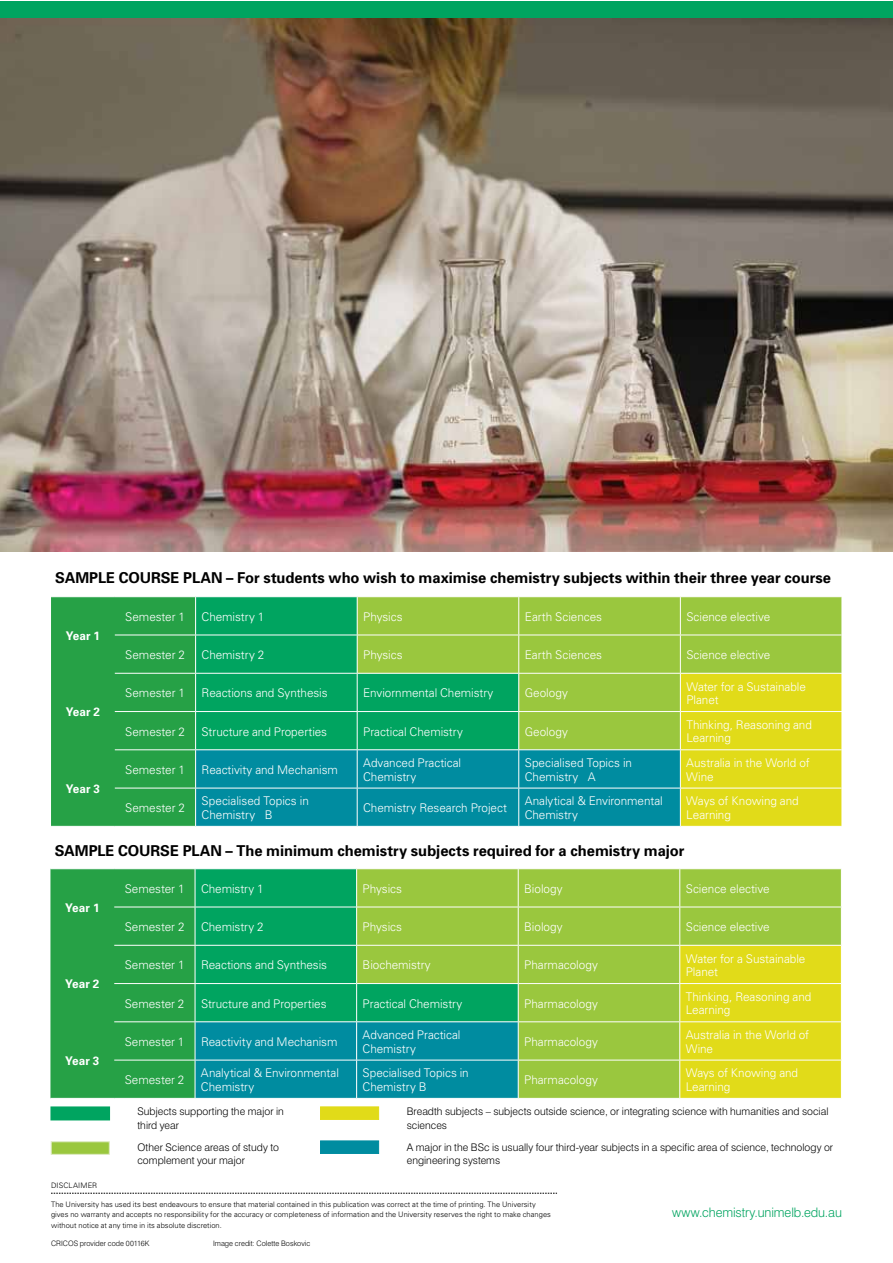
<style>
.page{position:relative;width:893px;height:1263px;background:#fff}
.page>*{position:absolute;margin:0;border:0;box-sizing:border-box;transform-origin:0 0}
.t1{font:700 15px "Univers";color:#000}
.t2{font:300 13.2px "Swiss 721 BT";letter-spacing:-.005em;color:#00a460}
.t3{font:300 12px/13.5px "Univers";letter-spacing:-.005em;color:#fff}
.t4{font:700 12px "Univers";letter-spacing:.005em;color:#fff}
.t5{font:300 10.5px/13.5px "Swiss 721 BT";color:#000}
.t6{font:300 7.5px/10.5px "Univers LT Std";letter-spacing:.005em;color:#000}
.t7{font:300 7.5px "Swiss 721 BT";letter-spacing:.005em;color:#000}
</style>
<div class="page">
<svg style="left:51px;top:597px;width:791px;height:229px;background:#53b159"></svg>
<hr style="left:519px;top:749px;width:161px;height:1px;background:#fff">
<hr style="left:518px;top:750px;width:1px;height:38px;background:#fff">
<hr style="left:680px;top:750px;width:1px;height:38px;background:#fff">
<hr style="left:519px;top:788px;width:161px;height:1px;background:#fff">
<hr style="left:518px;top:788px;width:1px;height:38px;background:#fff">
<hr style="left:680px;top:788px;width:1px;height:38px;background:#fff">
<div style="left:50px;top:1106px;width:60px;height:14px;background:#00a460;border:2px solid #00a460"></div>
<div style="left:51px;top:1141px;width:58px;height:13px;background:#9ac73e;border:1px solid #ddeac1"></div>
<div style="left:320px;top:1107px;width:59px;height:12px;background:#e1db19"></div>
<div style="left:320px;top:1141px;width:59px;height:12px;background:#008ca0"></div>
<div style="left:519px;top:869px;width:322px;height:229px;background:#9ac73e"></div>
<div style="left:680px;top:946px;width:161px;height:152px;background:#e1db19"></div>
<svg style="left:50px;top:869px;width:468px;height:229px;background:#28a462"></svg>
<hr style="left:195px;top:869px;width:1px;height:38px;background:#fff">
<hr style="left:356px;top:869px;width:1px;height:38px;background:#fff">
<hr style="left:679px;top:869px;width:1px;height:38px;background:#fff">
<hr style="left:114px;top:907px;width:81px;height:1px;background:#fff">
<hr style="left:195px;top:907px;width:162px;height:1px;background:#fff">
<hr style="left:195px;top:907px;width:1px;height:38px;background:#fff">
<hr style="left:357px;top:907px;width:161px;height:1px;background:#fff">
<hr style="left:356px;top:907px;width:1px;height:38px;background:#fff">
<hr style="left:518px;top:907px;width:162px;height:1px;background:#fff">
<hr style="left:680px;top:907px;width:162px;height:1px;background:#fff">
<hr style="left:679px;top:907px;width:1px;height:38px;background:#fff">
<hr style="left:114px;top:945px;width:81px;height:1px;background:#fff">
<hr style="left:195px;top:945px;width:162px;height:1px;background:#fff">
<hr style="left:195px;top:946px;width:1px;height:37px;background:#fff">
<hr style="left:357px;top:945px;width:161px;height:1px;background:#fff">
<hr style="left:356px;top:946px;width:1px;height:37px;background:#fff">
<hr style="left:518px;top:945px;width:162px;height:1px;background:#fff">
<hr style="left:680px;top:945px;width:162px;height:1px;background:#fff">
<hr style="left:679px;top:946px;width:1px;height:37px;background:#fff">
<hr style="left:114px;top:983px;width:81px;height:1px;background:#fff">
<hr style="left:195px;top:983px;width:162px;height:1px;background:#fff">
<hr style="left:195px;top:984px;width:1px;height:37px;background:#fff">
<hr style="left:357px;top:983px;width:161px;height:1px;background:#fff">
<hr style="left:356px;top:984px;width:1px;height:37px;background:#fff">
<hr style="left:518px;top:983px;width:162px;height:1px;background:#fff">
<hr style="left:680px;top:983px;width:162px;height:1px;background:#fff">
<hr style="left:679px;top:984px;width:1px;height:37px;background:#fff">
<hr style="left:114px;top:1021px;width:81px;height:1px;background:#fff">
<hr style="left:195px;top:1021px;width:162px;height:1px;background:#fff">
<hr style="left:195px;top:1022px;width:1px;height:38px;background:#fff">
<hr style="left:357px;top:1021px;width:161px;height:1px;background:#fff">
<hr style="left:356px;top:1022px;width:1px;height:38px;background:#fff">
<hr style="left:518px;top:1021px;width:162px;height:1px;background:#fff">
<hr style="left:680px;top:1021px;width:162px;height:1px;background:#fff">
<hr style="left:679px;top:1022px;width:1px;height:38px;background:#fff">
<hr style="left:114px;top:1060px;width:81px;height:1px;background:#fff">
<hr style="left:195px;top:1060px;width:162px;height:1px;background:#fff">
<hr style="left:195px;top:1060px;width:1px;height:38px;background:#fff">
<hr style="left:357px;top:1060px;width:161px;height:1px;background:#fff">
<hr style="left:356px;top:1060px;width:1px;height:38px;background:#fff">
<hr style="left:518px;top:1060px;width:162px;height:1px;background:#fff">
<hr style="left:680px;top:1060px;width:162px;height:1px;background:#fff">
<hr style="left:679px;top:1060px;width:1px;height:38px;background:#fff">
<img style="left:0;top:18px;width:892px;height:533px">
<svg style="left:51px;top:1193px;width:506px;height:1px"></svg>
<div style="left:0;top:1px;width:892px;height:17px;background:#00a460"></div>
<p class="t1" style="left:55px;top:568px;width:777px">SAMPLE COURSE PLAN – For students who wish to maximise chemistry subjects within their three year course</p>
<p class="t4" style="left:66px;top:628px;width:36px">Year 1</p>
<p class="t4" style="left:66px;top:704px;width:36px">Year 2</p>
<p class="t4" style="left:66px;top:781px;width:36px">Year 3</p>
<p class="t3" style="left:125px;top:609px;width:61px">Semester 1</p>
<p class="t3" style="left:202px;top:609px;width:64px">Chemistry 1</p>
<p class="t3" style="left:363px;top:609px;width:41px">Physics</p>
<p class="t3" style="left:525px;top:609px;width:79px">Earth Sciences</p>
<p class="t3" style="left:686px;top:609px;width:85px">Science elective</p>
<p class="t3" style="left:125px;top:648px;width:61px">Semester 2</p>
<p class="t3" style="left:202px;top:648px;width:64px">Chemistry 2</p>
<p class="t3" style="left:363px;top:648px;width:41px">Physics</p>
<p class="t3" style="left:525px;top:648px;width:79px">Earth Sciences</p>
<p class="t3" style="left:686px;top:648px;width:85px">Science elective</p>
<p class="t3" style="left:125px;top:686px;width:61px">Semester 1</p>
<p class="t3" style="left:202px;top:686px;width:128px">Reactions and Synthesis</p>
<p class="t3" style="left:363px;top:686px;width:132px">Enviornmental Chemistry</p>
<p class="t3" style="left:525px;top:686px;width:45px">Geology</p>
<p class="t3" style="left:686px;top:679px;width:121px">Water for a Sustainable<br>Planet</p>
<p class="t3" style="left:125px;top:724px;width:61px">Semester 2</p>
<p class="t3" style="left:202px;top:724px;width:127px">Structure and Properties</p>
<p class="t3" style="left:363px;top:724px;width:101px">Practical Chemistry</p>
<p class="t3" style="left:525px;top:724px;width:45px">Geology</p>
<p class="t3" style="left:686px;top:717px;width:127px">Thinking, Reasoning and<br>Learning</p>
<p class="t3" style="left:125px;top:762px;width:61px">Semester 1</p>
<p class="t3" style="left:202px;top:762px;width:138px">Reactivity and Mechanism</p>
<p class="t3" style="left:363px;top:756px;width:99px">Advanced Practical<br>Chemistry</p>
<p class="t3" style="left:525px;top:756px;width:109px">Specialised Topics in<br>Chemistry A</p>
<p class="t3" style="left:686px;top:756px;width:125px">Australia in the World of<br>Wine</p>
<p class="t3" style="left:125px;top:801px;width:61px">Semester 2</p>
<p class="t3" style="left:202px;top:794px;width:109px">Specialised Topics in<br>Chemistry B</p>
<p class="t3" style="left:363px;top:801px;width:145px">Chemistry Research Project</p>
<p class="t3" style="left:525px;top:794px;width:139px">Analytical &amp; Environmental<br>Chemistry</p>
<p class="t3" style="left:686px;top:794px;width:114px">Ways of Knowing and<br>Learning</p>
<p class="t1" style="left:55px;top:840px;width:631px">SAMPLE COURSE PLAN – The minimum chemistry subjects required for a chemistry major</p>
<p class="t4" style="left:65px;top:900px;width:36px">Year 1</p>
<p class="t4" style="left:65px;top:976px;width:36px">Year 2</p>
<p class="t4" style="left:65px;top:1053px;width:36px">Year 3</p>
<p class="t3" style="left:125px;top:881px;width:61px">Semester 1</p>
<p class="t3" style="left:201px;top:881px;width:64px">Chemistry 1</p>
<p class="t3" style="left:363px;top:881px;width:41px">Physics</p>
<p class="t3" style="left:524px;top:881px;width:40px">Biology</p>
<p class="t3" style="left:686px;top:881px;width:85px">Science elective</p>
<p class="t3" style="left:125px;top:920px;width:61px">Semester 2</p>
<p class="t3" style="left:201px;top:920px;width:64px">Chemistry 2</p>
<p class="t3" style="left:363px;top:920px;width:41px">Physics</p>
<p class="t3" style="left:524px;top:920px;width:40px">Biology</p>
<p class="t3" style="left:686px;top:920px;width:85px">Science elective</p>
<p class="t3" style="left:125px;top:958px;width:61px">Semester 1</p>
<p class="t3" style="left:201px;top:958px;width:128px">Reactions and Synthesis</p>
<p class="t3" style="left:363px;top:958px;width:70px">Biochemistry</p>
<p class="t3" style="left:524px;top:958px;width:75px">Pharmacology</p>
<p class="t3" style="left:686px;top:951px;width:121px">Water for a Sustainable<br>Planet</p>
<p class="t3" style="left:125px;top:996px;width:61px">Semester 2</p>
<p class="t3" style="left:201px;top:996px;width:127px">Structure and Properties</p>
<p class="t3" style="left:363px;top:996px;width:101px">Practical Chemistry</p>
<p class="t3" style="left:524px;top:996px;width:75px">Pharmacology</p>
<p class="t3" style="left:686px;top:989px;width:127px">Thinking, Reasoning and<br>Learning</p>
<p class="t3" style="left:125px;top:1034px;width:61px">Semester 1</p>
<p class="t3" style="left:201px;top:1034px;width:138px">Reactivity and Mechanism</p>
<p class="t3" style="left:363px;top:1028px;width:99px">Advanced Practical<br>Chemistry</p>
<p class="t3" style="left:524px;top:1034px;width:75px">Pharmacology</p>
<p class="t3" style="left:686px;top:1028px;width:125px">Australia in the World of<br>Wine</p>
<p class="t3" style="left:125px;top:1073px;width:61px">Semester 2</p>
<p class="t3" style="left:201px;top:1066px;width:139px">Analytical &amp; Environmental<br>Chemistry</p>
<p class="t3" style="left:363px;top:1066px;width:108px">Specialised Topics in<br>Chemistry B</p>
<p class="t3" style="left:524px;top:1073px;width:75px">Pharmacology</p>
<p class="t3" style="left:686px;top:1066px;width:114px">Ways of Knowing and<br>Learning</p>
<p class="t5" style="left:137px;top:1104px;width:148px">Subjects supporting the major in third year</p>
<p class="t5" style="left:137px;top:1140px;width:143px">Other Science areas of study to complement your major</p>
<p class="t5" style="left:407px;top:1104px;width:423px">Breadth subjects – subjects outside science, or integrating science with humanities and social sciences</p>
<p class="t5" style="left:407px;top:1140px;width:428px">A major in the BSc is usually four third-year subjects in a specific area of science, technology or engineering systems</p>
<p class="t6" style="left:51px;top:1180px;width:48px">DISCLAIMER</p>
<p class="t6" style="left:51px;top:1199px;width:501px">The University has used its best endeavours to ensure that material contained in this publication was correct at the time of printing. The University gives no warranty and accepts no responsibility for the accuracy or completeness of information and the University reserves the right to make changes without notice at any time in its absolute discretion.</p>
<p class="t7" style="left:51px;top:1238px;width:100px">CRICOS provider code 00116K</p>
<p class="t7" style="left:213px;top:1238px;width:99px">Image credit: Colette Boskovic</p>
<p class="t2" style="left:672px;top:1204px;width:171px">www.chemistry.unimelb.edu.au</p>
</div>
